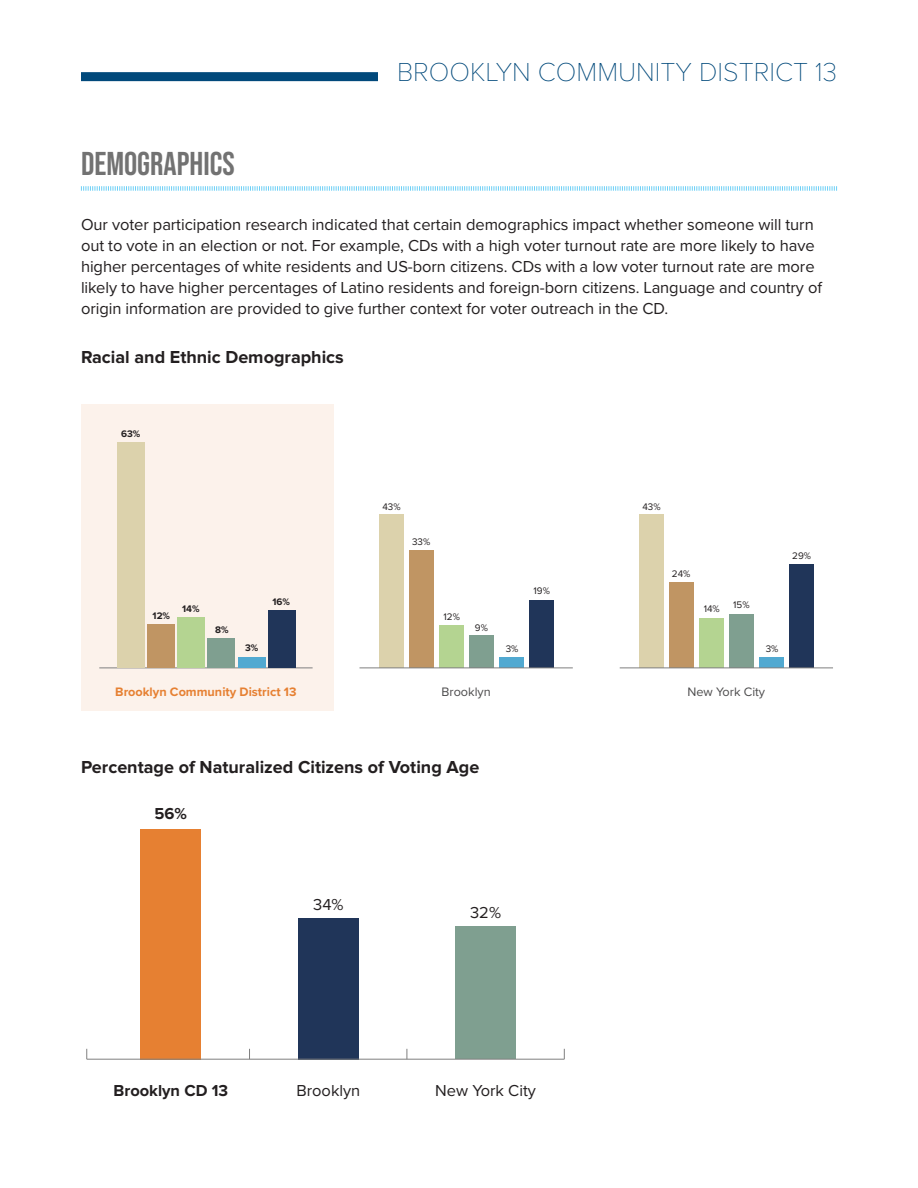
<style>
.page{position:relative;width:918px;height:1188px;background:#fff}
.page>*{position:absolute;margin:0;border:0;box-sizing:border-box;transform-origin:0 0}
.subhead_1{font:33px "Bebas Neue";color:#727272}
.t1{font:100 27px "Proxima Nova T";color:#01497b}
.subhead_2{font:700 18px "Proxima Nova";color:#231f20}
.body{font:16.5px/21px "Proxima Nova";letter-spacing:-.005em;color:#231f20}
.t2{font:700 16.5px "Proxima Nova";color:#231f20}
.t3{font:700 12.75px "Proxima Nova";color:#e68032}
.t4{font:12.75px "Proxima Nova";color:#4d4c4d}
.t5{font:9.9px "Proxima Nova";color:#231f20}
.t6{font:700 9.9px "Proxima Nova";color:#231f20}
</style>
<div class="page">
<div style="left:81px;top:72px;width:297px;height:9px;background:#01497b"></div>
<svg style="left:81px;top:186px;width:756px;height:5px"></svg>
<div style="left:81px;top:404px;width:253px;height:307px;background:#fcf2eb"></div>
<div style="left:639px;top:515px;width:25px;height:153px;background:#dcd2ac"></div>
<div style="left:669px;top:582px;width:25px;height:86px;background:#c09563"></div>
<div style="left:699px;top:618px;width:25px;height:50px;background:#b4d491"></div>
<div style="left:729px;top:614px;width:25px;height:54px;background:#7f9f90"></div>
<div style="left:759px;top:657px;width:25px;height:11px;background:#51a9d1"></div>
<div style="left:789px;top:565px;width:25px;height:103px;background:#203559"></div>
<hr style="left:620px;top:668px;width:213px;height:1px;background:#808080">
<div style="left:379px;top:515px;width:25px;height:153px;background:#dcd2ac"></div>
<div style="left:409px;top:550px;width:25px;height:118px;background:#c09563"></div>
<div style="left:439px;top:625px;width:25px;height:43px;background:#b4d491"></div>
<div style="left:469px;top:636px;width:25px;height:32px;background:#7f9f90"></div>
<div style="left:499px;top:657px;width:25px;height:11px;background:#51a9d1"></div>
<div style="left:529px;top:600px;width:25px;height:68px;background:#203559"></div>
<hr style="left:360px;top:668px;width:213px;height:1px;background:#808080">
<hr style="left:99px;top:668px;width:214px;height:1px;background:#808080">
<div style="left:268px;top:610px;width:27px;height:58px;background:#203559"></div>
<div style="left:238px;top:657px;width:27px;height:11px;background:#51a9d1"></div>
<div style="left:208px;top:638px;width:27px;height:30px;background:#7f9f90"></div>
<div style="left:178px;top:617px;width:27px;height:51px;background:#b4d491"></div>
<div style="left:147px;top:624px;width:28px;height:44px;background:#c09563"></div>
<div style="left:117px;top:442px;width:27px;height:226px;background:#dcd2ac"></div>
<div style="left:456px;top:926px;width:60px;height:133px;background:#7f9f90"></div>
<div style="left:298px;top:918px;width:60px;height:141px;background:#203559"></div>
<div style="left:141px;top:829px;width:60px;height:230px;background:#e68032"></div>
<hr style="left:87px;top:1059px;width:477px;height:1px;background:#808080">
<p class="subhead_1" style="left:81px;top:145px;width:155px">DEMOGRAPHICS</p>
<h2 class="t1" style="left:397px;top:52px;width:441px">BROOKLYN COMMUNITY DISTRICT 13</h2>
<p class="body" style="left:81px;top:213px;width:743px">Our voter participation research indicated that certain demographics impact whether someone will turn out to vote in an election or not. For example, CDs with a high voter turnout rate are more likely to have higher percentages of white residents and US-born citizens. CDs with a low voter turnout rate are more likely to have higher percentages of Latino residents and foreign-born citizens. Language and country of origin information are provided to give further context for voter outreach in the CD.</p>
<p class="subhead_2" style="left:81px;top:349px;width:264px">Racial and Ethnic Demographics</p>
<p class="t6" style="left:121px;top:426px;width:21px">63%</p>
<p class="t6" style="left:153px;top:608px;width:19px">12%</p>
<p class="t6" style="left:182px;top:601px;width:19px">14%</p>
<p class="t6" style="left:215px;top:622px;width:15px">8%</p>
<p class="t6" style="left:273px;top:594px;width:19px">16%</p>
<p class="t6" style="left:245px;top:640px;width:15px">3%</p>
<p class="t3" style="left:115px;top:683px;width:183px">Brooklyn Community District 13</p>
<p class="t5" style="left:382px;top:499px;width:20px">43%</p>
<p class="t5" style="left:412px;top:534px;width:20px">33%</p>
<p class="t5" style="left:444px;top:609px;width:18px">12%</p>
<p class="t5" style="left:475px;top:620px;width:15px">9%</p>
<p class="t4" style="left:442px;top:683px;width:51px">Brooklyn</p>
<p class="t5" style="left:533px;top:583px;width:18px">19%</p>
<p class="t5" style="left:506px;top:641px;width:14px">3%</p>
<p class="subhead_2" style="left:81px;top:758px;width:400px">Percentage of Naturalized Citizens of Voting Age</p>
<p class="t2" style="left:155px;top:802px;width:34px">56%</p>
<p class="body" style="left:313px;top:893px;width:32px">34%</p>
<p class="body" style="left:470px;top:901px;width:32px">32%</p>
<p class="t2" style="left:114px;top:1078px;width:116px">Brooklyn CD 13</p>
<p class="body" style="left:296px;top:1079px;width:65px">Brooklyn</p>
<p class="body" style="left:435px;top:1079px;width:102px">New York City</p>
<p class="t5" style="left:642px;top:499px;width:20px">43%</p>
<p class="t5" style="left:672px;top:567px;width:20px">24%</p>
<p class="t5" style="left:704px;top:602px;width:18px">14%</p>
<p class="t5" style="left:733px;top:598px;width:18px">15%</p>
<p class="t5" style="left:766px;top:641px;width:14px">3%</p>
<p class="t4" style="left:687px;top:683px;width:79px">New York City</p>
<p class="t5" style="left:792px;top:548px;width:20px">29%</p>
</div>
